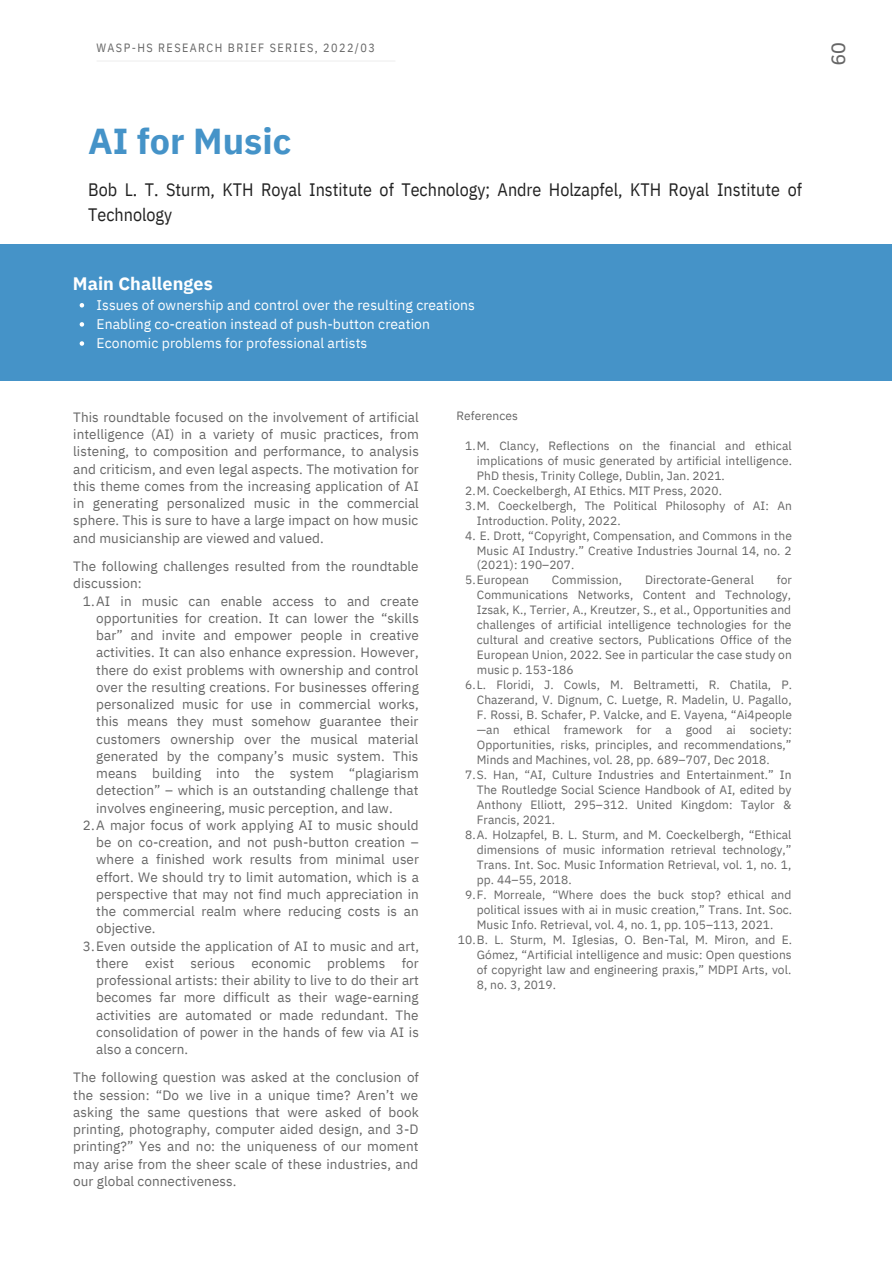
<style>
.page{position:relative;width:893px;height:1264px;background:#fff}
.page>*{position:absolute;margin:0;border:0;box-sizing:border-box;transform-origin:0 0}
.t1{font:700 36px "IBM Plex Sans";color:#4593c8}
.t2{font:19.8px "Clear Sans";color:#666}
.t3{font:18px/24.8px "IBM Plex Sans Cond";color:#222}
.t4{font:700 18px "IBM Plex Sans";letter-spacing:.005em;color:#fff}
.t5{font:13.95px/19px "IBM Plex Sans";letter-spacing:.005em;color:#fff}
.t6{font:13.5px/17.2px "IBM Plex Sans";letter-spacing:.005em;color:#666;text-align:justify}
.t7{font:12px "IBM Plex Sans";letter-spacing:.005em;color:#666}
.t8{font:12px "IBM Plex Sans Cond";letter-spacing:.12em;color:#666}
</style>
<div class="page">
<div style="left:0;top:244px;width:891px;height:137px;background:#4593c8"></div>
<svg style="left:80px;top:303px;width:4px;height:4px"></svg>
<svg style="left:80px;top:322px;width:4px;height:4px"></svg>
<svg style="left:80px;top:341px;width:4px;height:5px"></svg>
<hr style="left:97px;top:60px;width:298px;height:2px;background:#d9d9d9">
<p class="t8" style="left:96px;top:40px;width:280px">WASP-HS RESEARCH BRIEF SERIES, 2022/03</p>
<h1 class="t1" style="left:88px;top:117px;width:204px">AI for Music</h1>
<h3 class="t3" style="left:88px;top:177px;width:715px">Bob L. T. Sturm, KTH Royal Institute of Technology; Andre Holzapfel, KTH Royal Institute of<br>Technology</h3>
<h3 class="t4" style="left:73px;top:271px;width:141px">Main Challenges</h3>
<p class="t5" style="left:97px;top:295px;width:380px">Issues of ownership and control over the resulting creations<br>Enabling co-creation instead of push-button creation<br>Economic problems for professional artists</p>
<p class="t6" style="left:73px;top:408px;width:347px">This roundtable focused on the involvement of artificial intelligence (AI) in a variety of music practices, from listening, to composition and performance, to analysis and criticism, and even legal aspects. The motivation for this theme comes from the increasing application of AI in generating personalized music in the commercial sphere. This is sure to have a large impact on how music and musicianship are viewed and valued.</p>
<p class="t6" style="left:73px;top:557px;width:347px">The following challenges resulted from the roundtable discussion:</p>
<p class="t6" style="left:83px;top:592px;width:337px">1.AI in music can enable access to and create</p>
<p class="t6" style="left:96px;top:609px;width:324px">opportunities for creation. It can lower the “skills</p>
<p class="t6" style="left:96px;top:626px;width:324px">bar” and invite and empower people in creative</p>
<p class="t6" style="left:96px;top:643px;width:324px">activities. It can also enhance expression. However,</p>
<p class="t6" style="left:96px;top:661px;width:324px">there do exist problems with ownership and control</p>
<p class="t6" style="left:96px;top:678px;width:324px">over the resulting creations. For businesses offering</p>
<p class="t6" style="left:96px;top:695px;width:324px">personalized music for use in commercial works,</p>
<p class="t6" style="left:96px;top:712px;width:324px">this means they must somehow guarantee their</p>
<p class="t6" style="left:96px;top:730px;width:324px">customers ownership over the musical material</p>
<p class="t6" style="left:96px;top:747px;width:324px">generated by the company’s music system. This</p>
<p class="t6" style="left:96px;top:764px;width:324px">means building into the system “plagiarism</p>
<p class="t6" style="left:96px;top:781px;width:324px">detection” – which is an outstanding challenge that</p>
<p class="t6" style="left:96px;top:799px;width:298px">involves engineering, music perception, and law.</p>
<p class="t6" style="left:83px;top:816px;width:337px">2.A major focus of work applying AI to music should</p>
<p class="t6" style="left:96px;top:833px;width:324px">be on co-creation, and not push-button creation –</p>
<p class="t6" style="left:96px;top:850px;width:324px">where a finished work results from minimal user</p>
<p class="t6" style="left:96px;top:867px;width:324px">effort. We should try to limit automation, which is a</p>
<p class="t6" style="left:96px;top:885px;width:324px">perspective that may not find much appreciation in</p>
<p class="t6" style="left:96px;top:902px;width:324px">the commercial realm where reducing costs is an</p>
<p class="t6" style="left:96px;top:919px;width:61px">objective.</p>
<p class="t6" style="left:83px;top:936px;width:337px">3.Even outside the application of AI to music and art,</p>
<p class="t6" style="left:96px;top:954px;width:324px">there exist serious economic problems for</p>
<p class="t6" style="left:96px;top:971px;width:324px">professional artists: their ability to live to do their art</p>
<p class="t6" style="left:96px;top:988px;width:324px">becomes far more difficult as their wage-earning</p>
<p class="t6" style="left:96px;top:1005px;width:324px">activities are automated or made redundant. The</p>
<p class="t6" style="left:96px;top:1023px;width:324px">consolidation of power in the hands of few via AI is</p>
<p class="t6" style="left:96px;top:1040px;width:93px">also a concern.</p>
<p class="t6" style="left:73px;top:1068px;width:347px">The following question was asked at the conclusion of the session: “Do we live in a unique time? Aren’t we asking the same questions that were asked of book printing, photography, computer aided design, and 3-D printing?” Yes and no: the uniqueness of our moment may arise from the sheer scale of these industries, and our global connectiveness.</p>
<p class="t7" style="left:456px;top:407px;width:63px">References</p>
<p class="t7" style="left:465px;top:437px;width:328px">1.M. Clancy, Reflections on the financial and ethical</p>
<p class="t7" style="left:477px;top:452px;width:316px">implications of music generated by artificial intelligence.</p>
<p class="t7" style="left:477px;top:467px;width:249px">PhD thesis, Trinity College, Dublin, Jan. 2021.</p>
<p class="t7" style="left:465px;top:482px;width:258px">2.M. Coeckelbergh, AI Ethics. MIT Press, 2020.</p>
<p class="t7" style="left:465px;top:497px;width:328px">3.M. Coeckelbergh, The Political Philosophy of AI: An</p>
<p class="t7" style="left:477px;top:512px;width:145px">Introduction. Polity, 2022.</p>
<p class="t7" style="left:465px;top:527px;width:328px">4. E. Drott, “Copyright, Compensation, and Commons in the</p>
<p class="t7" style="left:477px;top:542px;width:316px">Music AI Industry.” Creative Industries Journal 14, no. 2</p>
<p class="t7" style="left:477px;top:557px;width:99px">(2021): 190–207.</p>
<p class="t7" style="left:465px;top:572px;width:65px">5.European</p>
<p class="t7" style="left:552px;top:572px;width:72px">Commission,</p>
<p class="t7" style="left:645px;top:572px;width:110px">Directorate-General</p>
<p class="t7" style="left:776px;top:572px;width:17px">for</p>
<p class="t7" style="left:477px;top:587px;width:316px">Communications Networks, Content and Technology,</p>
<p class="t7" style="left:477px;top:602px;width:316px">Izsak, K., Terrier, A., Kreutzer, S., et al., Opportunities and</p>
<p class="t7" style="left:477px;top:617px;width:316px">challenges of artificial intelligence technologies for the</p>
<p class="t7" style="left:477px;top:632px;width:316px">cultural and creative sectors, Publications Office of the</p>
<p class="t7" style="left:477px;top:647px;width:316px">European Union, 2022. See in particular the case study on</p>
<p class="t7" style="left:477px;top:662px;width:98px">music p. 153-186</p>
<p class="t7" style="left:465px;top:677px;width:328px">6.L. Floridi, J. Cowls, M. Beltrametti, R. Chatila, P.</p>
<p class="t7" style="left:477px;top:692px;width:316px">Chazerand, V. Dignum, C. Luetge, R. Madelin, U. Pagallo,</p>
<p class="t7" style="left:477px;top:707px;width:317px">F. Rossi, B. Schafer, P. Valcke, and E. Vayena, “Ai4people</p>
<p class="t7" style="left:477px;top:722px;width:316px">—an ethical framework for a good ai society:</p>
<p class="t7" style="left:477px;top:737px;width:316px">Opportunities, risks, principles, and recommendations,”</p>
<p class="t7" style="left:477px;top:752px;width:294px">Minds and Machines, vol. 28, pp. 689–707, Dec 2018.</p>
<p class="t7" style="left:465px;top:767px;width:328px">7.S. Han, “AI, Culture Industries and Entertainment.” In</p>
<p class="t7" style="left:477px;top:782px;width:316px">The Routledge Social Science Handbook of AI, edited by</p>
<p class="t7" style="left:477px;top:797px;width:316px">Anthony Elliott, 295–312. United Kingdom: Taylor &amp;</p>
<p class="t7" style="left:477px;top:812px;width:80px">Francis, 2021.</p>
<p class="t7" style="left:465px;top:827px;width:328px">8.A. Holzapfel, B. L. Sturm, and M. Coeckelbergh, “Ethical</p>
<p class="t7" style="left:477px;top:842px;width:316px">dimensions of music information retrieval technology,”</p>
<p class="t7" style="left:477px;top:857px;width:316px">Trans. Int. Soc. Music Information Retrieval, vol. 1, no. 1,</p>
<p class="t7" style="left:477px;top:872px;width:96px">pp. 44–55, 2018.</p>
<p class="t7" style="left:465px;top:887px;width:328px">9.F. Morreale, “Where does the buck stop? ethical and</p>
<p class="t7" style="left:477px;top:902px;width:317px">political issues with ai in music creation,” Trans. Int. Soc.</p>
<p class="t7" style="left:477px;top:917px;width:298px">Music Info. Retrieval, vol. 4, no. 1, pp. 105–113, 2021.</p>
<p class="t7" style="left:458px;top:932px;width:336px">10.B. L. Sturm, M. Iglesias, O. Ben-Tal, M. Miron, and E.</p>
<p class="t7" style="left:477px;top:947px;width:316px">Gómez, “Artificial intelligence and music: Open questions</p>
<p class="t7" style="left:477px;top:962px;width:316px">of copyright law and engineering praxis,” MDPI Arts, vol.</p>
<p class="t7" style="left:477px;top:977px;width:81px">8, no. 3, 2019.</p>
<h2 class="t2" style="left:853px;top:42px;width:25px;rotate:90deg">09</h2>
</div>
